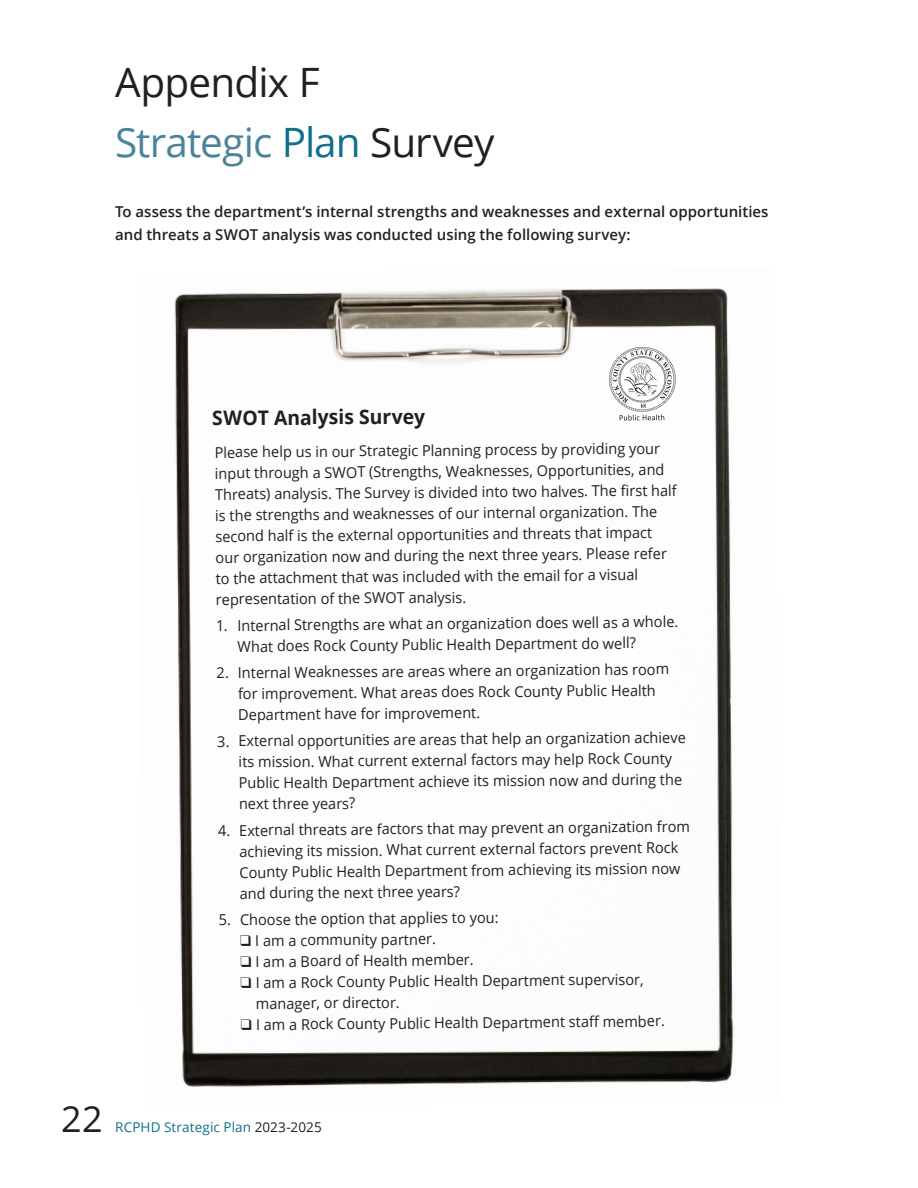
<style>
.page{position:relative;width:918px;height:1188px;background:#fff}
.page>*{position:absolute;margin:0;border:0;box-sizing:border-box;transform-origin:0 0}
.Headline_27_25_Left{font:40.5px "Open Sans";letter-spacing:-.025em;color:#4b839b}
.Headline_27_31_Left{font:40.5px "Open Sans";letter-spacing:-.02em;color:#231f20}
.Headline_61_65_Left{font:36px "Open Sans";color:#231f20}
.Headline_17_25_Left{font:700 19.95px "Open Sans";letter-spacing:-.01em;color:#231f20}
.Headline_17_25_Left-2{font:15px/21.1px "Open Sans";letter-spacing:-.01em;color:#231f20}
.Headline_17_25_Left-3{font:600 15px/22.5px "Open Sans";color:#231f20}
.Headline_61_65_Left-2{font:13.5px "Open Sans";letter-spacing:.01em;color:#11708b}
.s1{color:#11708b}
.s2{color:#231f20}
</style>
<div class="page">
<img style="left:174px;top:288px;width:560px;height:799px">
<svg style="left:609px;top:347px;width:67px;height:74px"></svg>
<p class="Headline_27_31_Left" style="left:115px;top:55px;width:206px">Appendix F</p>
<p class="Headline_27_25_Left" style="left:115px;top:115px;width:381px">Strategic <span class="s1">Plan</span> <span class="s2">Survey</span></p>
<p class="Headline_17_25_Left-3" style="left:115px;top:200px;width:655px">To assess the department’s internal strengths and weaknesses and external opportunities and threats a SWOT analysis was conducted using the following survey:</p>
<p class="Headline_17_25_Left" style="left:212px;top:403px;width:214px">SWOT Analysis Survey</p>
<p class="Headline_17_25_Left-2" style="left:215px;top:439px;width:464px">Please help us in our Strategic Planning process by providing your input through a SWOT (Strengths, Weaknesses, Opportunities, and Threats) analysis. The Survey is divided into two halves. The first half is the strengths and weaknesses of our internal organization. The second half is the external opportunities and threats that impact our organization now and during the next three years. Please refer to the attachment that was included with the email for a visual representation of the SWOT analysis.</p>
<p class="Headline_17_25_Left-2" style="left:238px;top:613px;width:442px;text-indent:-21px">1. Internal Strengths are what an organization does well as a whole.<br>What does Rock County Public Health Department do well?</p>
<p class="Headline_17_25_Left-2" style="left:238px;top:660px;width:433px;text-indent:-21px">2. Internal Weaknesses are areas where an organization has room for improvement. What areas does Rock County Public Health<br>Department have for improvement.</p>
<p class="Headline_17_25_Left-2" style="left:239px;top:728px;width:449px;text-indent:-21px">3. External opportunities are areas that help an organization achieve its mission. What current external factors may help Rock County<br>Public Health Department achieve its mission now and during the</p>
<p class="Headline_17_25_Left-2" style="left:239px;top:793px;width:118px">next three years?</p>
<p class="Headline_17_25_Left-2" style="left:239px;top:817px;width:452px;text-indent:-21px">4. External threats are factors that may prevent an organization from achieving its mission. What current external factors prevent Rock County Public Health Department from achieving its mission now and during the next three years?</p>
<p class="Headline_17_25_Left-2" style="left:219px;top:908px;width:282px">5. Choose the option that applies to you:</p>
<p class="Headline_17_25_Left-2" style="left:240px;top:929px;width:197px">❑ I am a community partner.</p>
<p class="Headline_17_25_Left-2" style="left:240px;top:950px;width:235px">❑ I am a Board of Health member.</p>
<p class="Headline_17_25_Left-2" style="left:256px;top:969px;width:389px;line-height:22px;text-indent:-15px">❑ I am a Rock County Public Health Department supervisor, manager, or director.</p>
<p class="Headline_17_25_Left-2" style="left:241px;top:1012px;width:426px">❑ I am a Rock County Public Health Department staff member.</p>
<p class="Headline_61_65_Left" style="left:61px;top:1095px;width:43px">22</p>
<p class="Headline_61_65_Left-2" style="left:115px;top:1118px;width:208px">RCPHD Strategic Plan <span class="s2">2023-2025</span></p>
</div>
